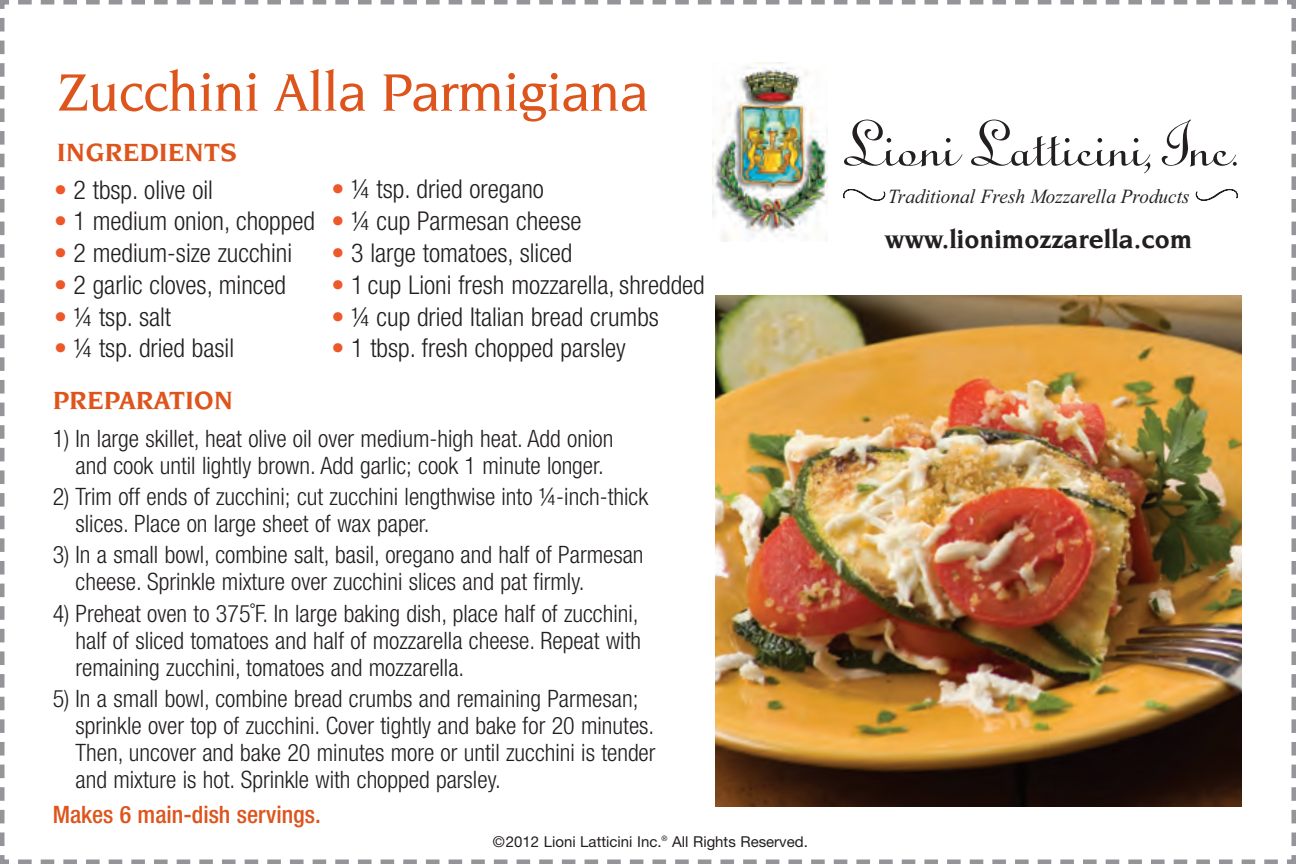
<style>
.page{position:relative;width:1296px;height:864px;background:#fff}
.page>*{position:absolute;margin:0;border:0;box-sizing:border-box;transform-origin:0 0}
.t1{font:72.6px "Linoscript";letter-spacing:-.025em;color:#231f20}
.t2{font:500 57px "Novarese";letter-spacing:-.015em;color:#dd551d}
.t3{font:700 27px "Novarese";color:#231f20}
.t4{font:700 27px "Novarese";color:#dd551d}
.t5{font:300 condensed 25.8px "Helvetica Neue";color:#231f20}
.t6{font:300 condensed 24px/27px "Helvetica Neue";color:#231f20}
.t7{font:500 condensed 24px "Helvetica Neue";color:#dd551d}
.t8{font:italic 20.1px "Times New Roman";letter-spacing:.005em;color:#231f20;scale:.95 1}
.t9{font:15px "Helvetica Neue";color:#231f20}
.s1{color:#ee5829}
.s2{font-size:68.4px}
.s3{font-size:65.1px}
</style>
<div class="page">
<img style="left:0;top:0;width:1296px;height:864px">
<img style="left:713px;top:63px;width:115px;height:178px">
<h2 class="t2" style="left:57px;top:69px;width:593px">Zucchini Alla Parmigiana</h2>
<p class="t4" style="left:57px;top:142px;width:181px">INGREDIENTS</p>
<p class="t5" style="left:54px;top:180px;width:161px"><span class="s1">•</span> 2 tbsp. olive oil</p>
<p class="t5" style="left:54px;top:212px;width:262px"><span class="s1">•</span> 1 medium onion, chopped</p>
<p class="t5" style="left:54px;top:244px;width:240px"><span class="s1">•</span> 2 medium-size zucchini</p>
<p class="t5" style="left:54px;top:275px;width:234px"><span class="s1">•</span> 2 garlic cloves, minced</p>
<p class="t5" style="left:54px;top:307px;width:119px"><span class="s1">•</span> ¼ tsp. salt</p>
<p class="t5" style="left:54px;top:339px;width:182px"><span class="s1">•</span> ¼ tsp. dried basil</p>
<p class="t5" style="left:332px;top:180px;width:214px"><span class="s1">•</span> ¼ tsp. dried oregano</p>
<p class="t5" style="left:332px;top:212px;width:251px"><span class="s1">•</span> ¼ cup Parmesan cheese</p>
<p class="t5" style="left:332px;top:244px;width:242px"><span class="s1">•</span> 3 large tomatoes, sliced</p>
<p class="t5" style="left:332px;top:275px;width:375px"><span class="s1">•</span> 1 cup Lioni fresh mozzarella, shredded</p>
<p class="t5" style="left:332px;top:307px;width:329px"><span class="s1">•</span> ¼ cup dried Italian bread crumbs</p>
<p class="t5" style="left:332px;top:339px;width:296px"><span class="s1">•</span> 1 tbsp. fresh chopped parsley</p>
<p class="t4" style="left:53px;top:389px;width:182px">PREPARATION</p>
<p class="t6" style="left:53px;top:427px;width:562px;text-align:center">1) In large skillet, heat olive oil over medium-high heat. Add onion and cook until lightly brown. Add garlic; cook 1 minute longer.</p>
<p class="t6" style="left:76px;top:485px;width:574px;text-indent:-23px">2) Trim off ends of zucchini; cut zucchini lengthwise into ¼- inch-thick slices. Place on large sheet of wax paper.</p>
<p class="t6" style="left:76px;top:543px;width:570px;text-indent:-23px">3) In a small bowl, combine salt, basil, oregano and half of Parmesan cheese. Sprinkle mixture over zucchini slices and pat firmly.</p>
<p class="t6" style="left:76px;top:602px;width:567px;text-align:justify;text-indent:-23px">4) Preheat oven to 375˚F. In large baking dish, place half of zucchini, half of sliced tomatoes and half of mozzarella cheese. Repeat with remaining zucchini, tomatoes and mozzarella.</p>
<p class="t6" style="left:76px;top:687px;width:581px;text-indent:-23px">5) In a small bowl, combine bread crumbs and remaining Parmesan; sprinkle over top of zucchini. Cover tightly and bake for 20 minutes.<br>Then, uncover and bake 20 minutes more or until zucchini is tender and mixture is hot. Sprinkle with chopped parsley.</p>
<p class="t7" style="left:53px;top:806px;width:270px">Makes 6 main-dish servings.</p>
<p class="t9" style="left:493px;top:836px;width:316px">©2012 Lioni Latticini Inc.<sup>®</sup> All Rights Reserved.</p>
<h1 class="t1" style="left:842px;top:119px;width:400px">Lioni Latticini<span class="s2">,</span> Inc<span class="s3">.</span></h1>
<p class="t8" style="left:888px;top:184px;width:319px">Traditional Fresh Mozzarella Products</p>
<p class="t3" style="left:885px;top:229px;width:309px">www.lionimozzarella.com</p>
</div>
